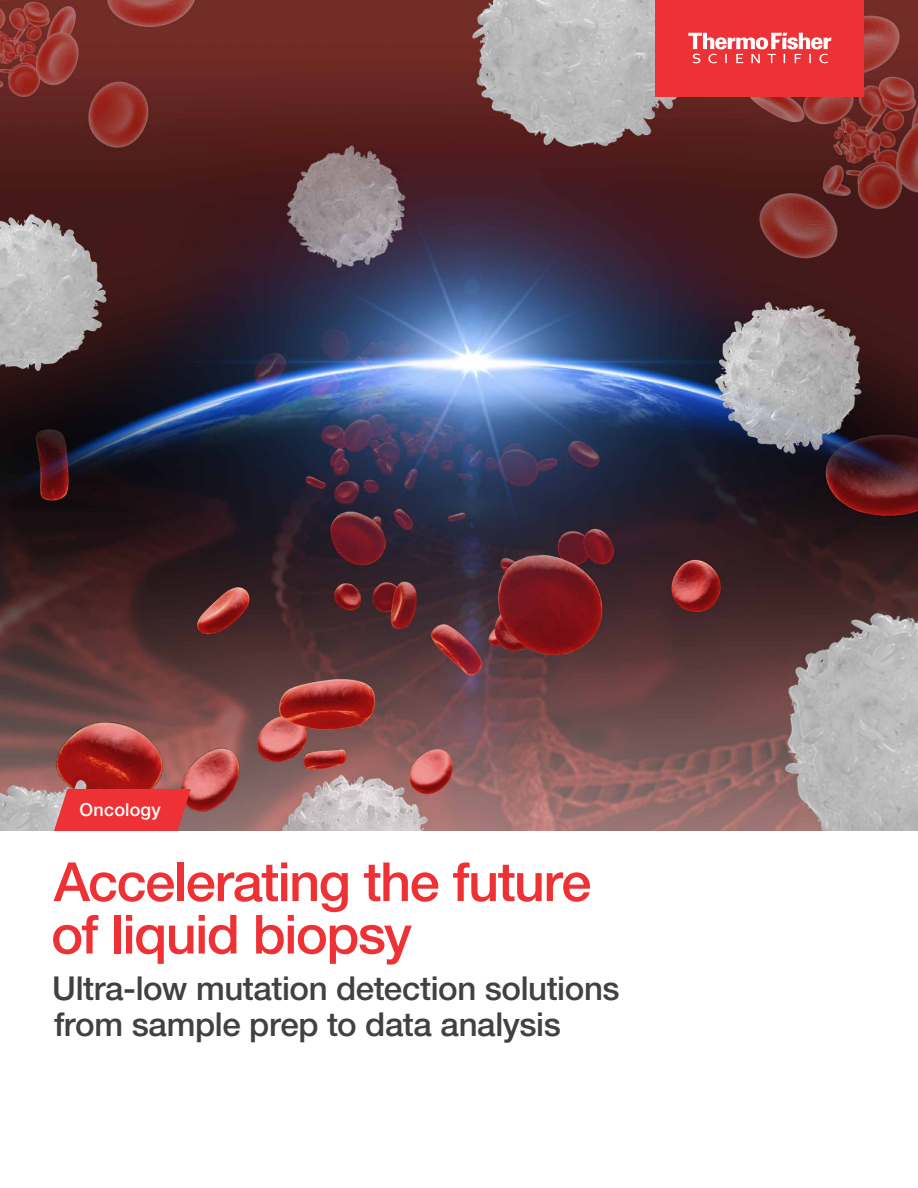
<style>
.page{position:relative;width:918px;height:1188px;background:#fff}
.page>*{position:absolute;margin:0;border:0;box-sizing:border-box;transform-origin:0 0}
.t1{font:500 54px/52.5px "Helvetica Neue LTW1 G";letter-spacing:-.025em;color:#ee3134}
.t2{font:500 33px/36px "Helvetica Neue LTW1 G";letter-spacing:-.01em;color:#414042}
.t3{font:500 18px "Helvetica Neue LTW1 G";letter-spacing:.01em;color:#fff}
</style>
<div class="page">
<img style="left:0;top:0;width:918px;height:831px">
<svg style="left:54px;top:789px;width:137px;height:42px;background:#e73a3c"></svg>
<div style="left:656px;top:0;width:208px;height:96px;background:#ee3134"></div>
<svg style="left:688px;top:33px;width:143px;height:30px"></svg>
<p class="t3" style="left:80px;top:799px;width:83px">Oncology</p>
<h1 class="t1" style="left:51px;top:856px;width:542px">Accelerating the future of liquid biopsy</h1>
<p class="t2" style="left:52px;top:970px;width:569px">Ultra-low mutation detection solutions from sample prep to data analysis</p>
</div>
